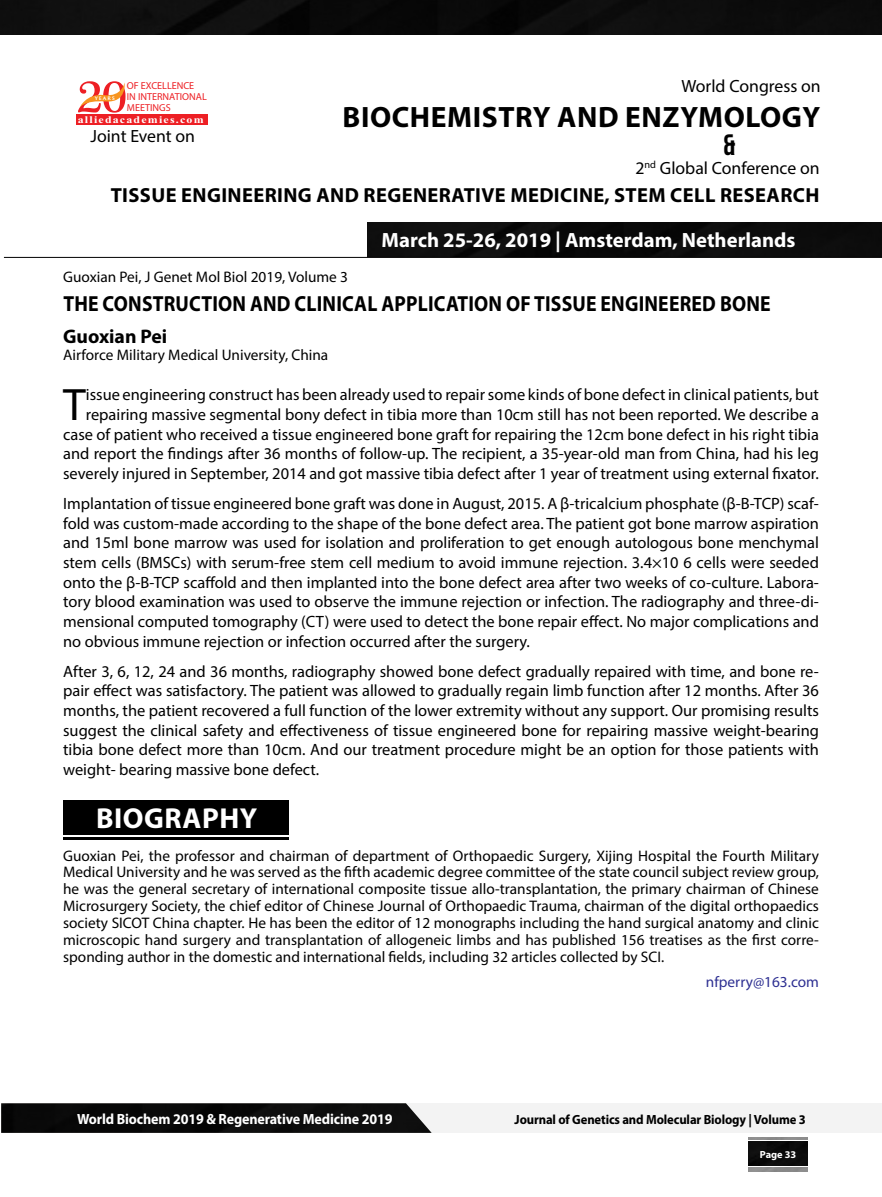
<style>
.page{position:relative;width:882px;height:1197px;background:#fff}
.page>*{position:absolute;margin:0;border:0;box-sizing:border-box;transform-origin:0 0}
.t1{font:45.68px "Myriad Pro";color:#000}
.t2{font:700 29.57px "Myriad Pro";letter-spacing:.02em;color:#000}
.t3{font:29.57px "Bebas Neue";color:#000}
.t4{font:700 29.05px "Myriad Pro";letter-spacing:.02em;color:#fff}
.t5{font:700 21.88px "Myriad Pro";letter-spacing:.01em;color:#000;scale:.9 1}
.t6{font:700 20.65px "Myriad Pro";color:#fff}
.t7{font:700 20.47px "Myriad Pro";letter-spacing:.02em;color:#000}
.t8{font:700 19.6px "Myriad Pro";color:#000}
.t9{font:17.68px "Myriad Pro";color:#000}
.t10{font:16.45px/19.6px "Myriad Pro";color:#000;text-align:justify}
.t11{font:15.4px/16.8px "Myriad Pro";color:#000;text-align:justify}
.t12{font:15.4px "Myriad Pro";color:#2e3092}
.t13{font:700 14.88px "Myriad Pro";letter-spacing:-.01em;color:#fff;scale:.95 1}
.t14{font:700 13.3px "Myriad Pro";letter-spacing:-.01em;color:#000;scale:.95 1}
.t15{font:700 10.33px "Myriad Pro";color:#fff}
.t16{font:10.15px/10.8px "Myriad Pro";color:#ed1f24}
.t17{font:700 10.15px "Times New Roman";letter-spacing:.1em;color:#fff;scale:1.18 1}
.t18{font:5.25px "Oregon LDO Black";letter-spacing:.24em;color:#fff;scale:1.06 1}
</style>
<div class="page">
<div style="left:748px;top:1141px;width:60px;height:25px;background:#0c0c0c"></div>
<hr style="left:748px;top:1137px;width:60px;height:3px;background:#000">
<img style="left:1px;top:1103px;width:431px;height:30px">
<div style="left:367px;top:222px;width:515px;height:35px;background:#0c0c0c"></div>
<div style="left:77px;top:114px;width:131px;height:11px;background:#ed1f24"></div>
<svg style="left:78px;top:81px;width:48px;height:32px"></svg>
<hr style="left:4px;top:257px;width:878px;height:1px;background:#000">
<div style="left:0;top:0;width:882px;height:35px;background:#0d0d0d"></div>
<div style="left:63px;top:800px;width:225px;height:34px;background:#000"></div>
<hr style="left:63px;top:837px;width:225px;height:3px;background:#000">
<p class="t16" style="left:127px;top:80px;width:81px">OF EXCELLENCE<br>IN INTERNATIONAL<br>MEETINGS</p>
<p class="t17" style="left:78px;top:112px;width:108px">alliedacademies.com</p>
<p class="t18" style="left:95px;top:95px;width:20px">YEARS</p>
<p class="t9" style="left:91px;top:125px;width:106px">Joint Event on</p>
<p class="t9" style="left:681px;top:75px;width:141px">World Congress on</p>
<h2 class="t2" style="left:343px;top:97px;width:479px">BIOCHEMISTRY AND ENZYMOLOGY</h2>
<h2 class="t3" style="left:723px;top:128px;width:14px">&amp;</h2>
<p class="t9" style="left:635px;top:157px;width:186px">2<sup>nd</sup> Global Conference on</p>
<p class="t7" style="left:111px;top:182px;width:710px">TISSUE ENGINEERING AND REGENERATIVE MEDICINE, STEM CELL RESEARCH</p>
<p class="t11" style="left:63px;top:268px;width:286px">Guoxian Pei, J Genet Mol Biol 2019, Volume 3</p>
<p class="t6" style="left:382px;top:227px;width:415px">March 25-26, 2019 | Amsterdam, Netherlands</p>
<h3 class="t5" style="left:63px;top:289px;width:787px">THE CONSTRUCTION AND CLINICAL APPLICATION OF TISSUE ENGINEERED BONE</h3>
<p class="t8" style="left:63px;top:324px;width:106px">Guoxian Pei</p>
<p class="t11" style="left:63px;top:346px;width:267px">Airforce Military Medical University, China</p>
<h1 class="t1" style="left:63px;top:376px;width:24px">T</h1>
<p class="t10" style="left:63px;top:385px;width:757px;text-align:right">issue engineering construct has been already used to repair some kinds of bone defect in clinical patients, but repairing massive segmental bony defect in tibia more than 10cm still has not been reported. We describe a case of patient who received a tissue engineered bone graft for repairing the 12cm bone defect in his right tibia and report the findings after 36 months of follow-up. The recipient, a 35-year-old man from China, had his leg severely injured in September, 2014 and got massive tibia defect after 1 year of treatment using external fixator.</p>
<p class="t10" style="left:63px;top:493px;width:757px">Implantation of tissue engineered bone graft was done in August, 2015. A β-tricalcium phosphate (β-Β-TCP) scaf&shy;fold was custom-made according to the shape of the bone defect area. The patient got bone marrow aspiration and 15ml bone marrow was used for isolation and proliferation to get enough autologous bone menchymal stem cells (BMSCs) with serum-free stem cell medium to avoid immune rejection. 3.4×10 6 cells were seeded onto the β-Β-TCP scaffold and then implanted into the bone defect area after two weeks of co-culture. Labora&shy;tory blood examination was used to observe the immune rejection or infection. The radiography and three-di&shy;mensional computed tomography (CT) were used to detect the bone repair effect. No major complications and no obvious immune rejection or infection occurred after the surgery.</p>
<p class="t10" style="left:63px;top:661px;width:757px">After 3, 6, 12, 24 and 36 months, radiography showed bone defect gradually repaired with time, and bone re&shy;pair effect was satisfactory. The patient was allowed to gradually regain limb function after 12 months. After 36 months, the patient recovered a full function of the lower extremity without any support. Our promising results suggest the clinical safety and effectiveness of tissue engineered bone for repairing massive weight-bearing tibia bone defect more than 10cm. And our treatment procedure might be an option for those patients with weight- bearing massive bone defect.</p>
<h3 class="t4" style="left:96px;top:799px;width:163px">BIOGRAPHY</h3>
<p class="t11" style="left:63px;top:847px;width:757px">Guoxian Pei, the professor and chairman of department of Orthopaedic Surgery, Xijing Hospital the Fourth Military Medical University and he was served as the fifth academic degree committee of the state council subject review group, he was the general secretary of international composite tissue allo-transplantation, the primary chairman of Chinese Microsurgery Society, the chief editor of Chinese Journal of Orthopaedic Trauma, chairman of the digital orthopaedics society SICOT China chapter. He has been the editor of 12 monographs including the hand surgical anatomy and clinic microscopic hand surgery and transplantation of allogeneic limbs and has published 156 treatises as the first corre&shy;sponding author in the domestic and international fields, including 32 articles collected by SCI.</p>
<p class="t12" style="left:706px;top:972px;width:114px">nfperry@163.com</p>
<p class="t13" style="left:77px;top:1109px;width:333px">World Biochem 2019 &amp; Regenerative Medicine 2019</p>
<p class="t14" style="left:515px;top:1110px;width:308px">Journal of Genetics and Molecular Biology | Volume 3</p>
<p class="t15" style="left:760px;top:1148px;width:38px">Page 33</p>
</div>
